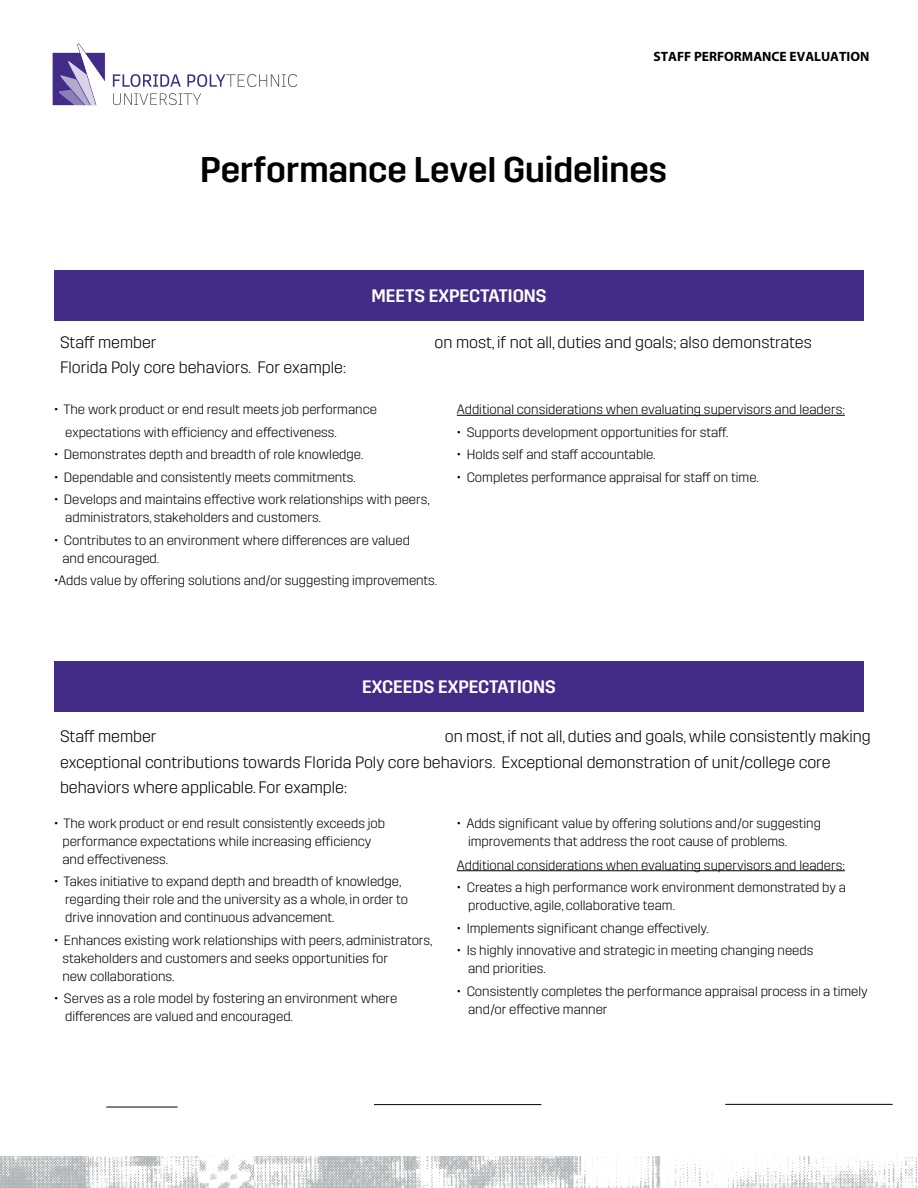
<style>
.page{position:relative;width:918px;height:1188px;background:#fff}
.page>*{position:absolute;margin:0;border:0;box-sizing:border-box;transform-origin:0 0}
.t1{font:500 35.7px "Trim";color:#000}
.t2{font:500 18px "Trim";color:#fff}
.t3{font:300 16.5px/25.5px "Trim";color:#000}
.t4{font:300 13.5px/18px "Trim";color:#000}
.t5{font:700 13.5px "Myriad Pro";color:#000}
</style>
<div class="page">
<svg style="left:113px;top:74px;width:68px;height:13px"></svg>
<svg style="left:187px;top:74px;width:110px;height:13px"></svg>
<svg style="left:113px;top:93px;width:88px;height:12px"></svg>
<svg style="left:53px;top:43px;width:52px;height:62px"></svg>
<img style="left:0;top:1156px;width:917px;height:32px">
<div style="left:54px;top:270px;width:810px;height:51px;background:#422c88"></div>
<hr style="left:457px;top:415px;width:388px;height:1px;background:#000">
<div style="left:54px;top:661px;width:810px;height:51px;background:#422c88"></div>
<hr style="left:457px;top:870px;width:388px;height:1px;background:#000">
<hr style="left:725px;top:1104px;width:168px;height:1px;background:#000">
<hr style="left:374px;top:1104px;width:167px;height:1px;background:#000">
<hr style="left:106px;top:1107px;width:72px;height:1px;background:#000">
<p class="t5" style="left:654px;top:47px;width:217px">STAFF PERFORMANCE EVALUATION</p>
<h1 class="t1" style="left:200px;top:150px;width:469px">Performance Level Guidelines</h1>
<h2 class="t2" style="left:371px;top:286px;width:177px">MEETS EXPECTATIONS</h2>
<p class="t3" style="left:60px;top:330px;width:98px">Staff member</p>
<p class="t3" style="left:435px;top:330px;width:379px">on most, if not all, duties and goals; also demonstrates</p>
<p class="t3" style="left:60px;top:355px;width:288px">Florida Poly core behaviors. For example:</p>
<p class="t4" style="left:65px;top:398px;width:313px;line-height:22.5px;text-indent:-11px">• The work product or end result meets job performance expectations with efficiency and effectiveness.</p>
<p class="t4" style="left:54px;top:446px;width:311px">• Demonstrates depth and breadth of role knowledge.</p>
<p class="t4" style="left:54px;top:468px;width:303px">• Dependable and consistently meets commitments.</p>
<p class="t4" style="left:65px;top:491px;width:366px;text-indent:-11px">• Develops and maintains effective work relationships with peers, administrators, stakeholders and customers.</p>
<p class="t4" style="left:62px;top:531px;width:349px;text-indent:-8px">• Contributes to an environment where differences are valued and encouraged.</p>
<p class="t4" style="left:54px;top:572px;width:385px">•Adds value by offering solutions and/or suggesting improvements.</p>
<p class="t4" style="left:457px;top:401px;width:389px">Additional considerations when evaluating supervisors and leaders:</p>
<p class="t4" style="left:457px;top:423px;width:273px">• Supports development opportunities for staff.</p>
<p class="t4" style="left:457px;top:446px;width:200px">• Holds self and staff accountable.</p>
<p class="t4" style="left:457px;top:468px;width:303px">• Completes performance appraisal for staff on time.</p>
<h2 class="t2" style="left:362px;top:677px;width:195px">EXCEEDS EXPECTATIONS</h2>
<p class="t3" style="left:60px;top:724px;width:812px;text-indent:385px">on most, if not all, duties and goals, while consistently making exceptional contributions towards Florida Poly core behaviors. Exceptional demonstration of unit/college core behaviors where applicable. For example:</p>
<p class="t4" style="left:62px;top:814px;width:324px;text-indent:-8px">• The work product or end result consistently exceeds job performance expectations while increasing efficiency and effectiveness.</p>
<p class="t4" style="left:65px;top:873px;width:344px;text-indent:-11px">• Takes initiative to expand depth and breadth of knowledge, regarding their role and the university as a whole, in order to drive innovation and continuous advancement.</p>
<p class="t4" style="left:62px;top:931px;width:372px;text-indent:-8px">• Enhances existing work relationships with peers, administrators, stakeholders and customers and seeks opportunities for<br>new collaborations.</p>
<p class="t4" style="left:65px;top:990px;width:334px;text-indent:-11px">• Serves as a role model by fostering an environment where differences are valued and encouraged.</p>
<p class="t3" style="left:60px;top:724px;width:98px">Staff member</p>
<p class="t4" style="left:468px;top:814px;width:354px;text-indent:-11px">• Adds significant value by offering solutions and/or suggesting improvements that address the root cause of problems.</p>
<p class="t4" style="left:457px;top:856px;width:389px">Additional considerations when evaluating supervisors and leaders:</p>
<p class="t4" style="left:468px;top:879px;width:380px;text-indent:-11px">• Creates a high performance work environment demonstrated by a productive, agile, collaborative team.</p>
<p class="t4" style="left:457px;top:919px;width:253px">• Implements significant change effectively.</p>
<p class="t4" style="left:468px;top:942px;width:347px;text-indent:-11px">• Is highly innovative and strategic in meeting changing needs and priorities.</p>
<p class="t4" style="left:468px;top:982px;width:401px;text-indent:-11px">• Consistently completes the performance appraisal process in a timely and/or effective manner</p>
</div>
